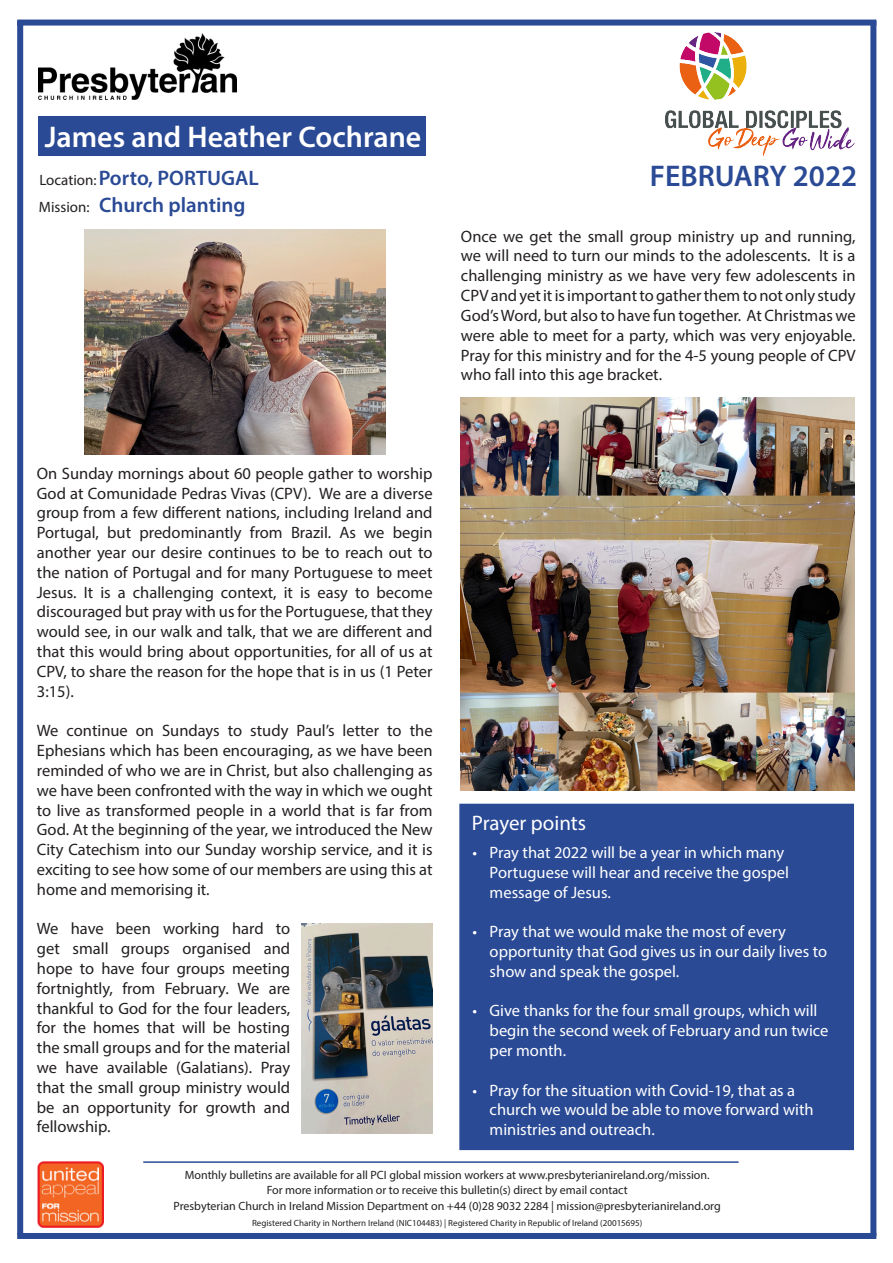
<style>
.page{position:relative;width:893px;height:1263px;background:#fff}
.page>*{position:absolute;margin:0;border:0;box-sizing:border-box;transform-origin:0 0}
.t1{font:600 30px "Myriad Pro";color:#fff}
.t2{font:600 30px "Myriad Pro";color:#2a4a95}
.t3{font:600 21px "Myriad Pro";color:#2a4a95}
.t4{font:21px "Myriad Pro";color:#fff}
.t5{font:16.5px/19.8px "Myriad Pro";color:#231f20;text-align:justify}
.t6{font:16.5px/19.8px "Myriad Pro";color:#fff}
.t7{font:12px "Myriad Pro";color:#231f20}
.t8{font:9px "Myriad Pro";color:#231f20}
.s1{font-weight:400;font-size:15px;color:#231f20}
</style>
<div class="page">
<img style="left:38px;top:1162px;width:65px;height:65px">
<hr style="left:143px;top:1161px;width:596px;height:2px;background:#2a4a95">
<img style="left:39px;top:33px;width:197px;height:66px">
<div style="left:39px;top:117px;width:387px;height:39px;background:#2a4a95"></div>
<img style="left:665px;top:33px;width:189px;height:122px">
<img style="left:85px;top:229px;width:300px;height:226px">
<div style="left:459px;top:804px;width:395px;height:346px;background:#2a4a95"></div>
<img style="left:461px;top:398px;width:393px;height:393px">
<img style="left:302px;top:923px;width:131px;height:210px">
<div style="left:17px;top:21px;width:6px;height:1213px;background:#2a4a95"></div>
<div style="left:870px;top:21px;width:6px;height:1215px;background:#2a4a95"></div>
<div style="left:17px;top:20px;width:859px;height:6px;background:#2a4a95"></div>
<div style="left:17px;top:1233px;width:859px;height:6px;background:#2a4a95"></div>
<p class="t1" style="left:45px;top:118px;width:378px">James and Heather Cochrane</p>
<p class="t3" style="left:39px;top:164px;width:221px"><span class="s1">Location:</span>Porto, PORTUGAL</p>
<p class="t3" style="left:39px;top:192px;width:208px"><span class="s1">Mission:</span> Church planting</p>
<p class="t2" style="left:650px;top:157px;width:209px">FEBRUARY 2022</p>
<p class="t5" style="left:461px;top:226px;width:396px">Once we get the small group ministry up and running, we will need to turn our minds to the adolescents. It is a challenging ministry as we have very few adolescents in CPV and yet it is important to gather them to not only study God’s Word, but also to have fun together. At Christmas we were able to meet for a party, which was very enjoyable.<br>Pray for this ministry and for the 4-5 young people of CPV who fall into this age bracket.</p>
<p class="t5" style="left:37px;top:463px;width:397px">On Sunday mornings about 60 people gather to worship God at Comunidade Pedras Vivas (CPV). We are a diverse group from a few different nations, including Ireland and Portugal, but predominantly from Brazil. As we begin another year our desire continues to be to reach out to the nation of Portugal and for many Portuguese to meet Jesus. It is a challenging context, it is easy to become discouraged but pray with us for the Portuguese, that they would see, in our walk and talk, that we are different and that this would bring about opportunities, for all of us at CPV, to share the reason for the hope that is in us (1 Peter 3:15).</p>
<p class="t5" style="left:37px;top:721px;width:397px">We continue on Sundays to study Paul’s letter to the Ephesians which has been encouraging, as we have been reminded of who we are in Christ, but also challenging as we have been confronted with the way in which we ought to live as transformed people in a world that is far from God. At the beginning of the year, we introduced the New City Catechism into our Sunday worship service, and it is exciting to see how some of our members are using this at home and memorising it.</p>
<p class="t5" style="left:37px;top:919px;width:255px">We have been working hard to get small groups organised and hope to have four groups meeting fortnightly, from February. We are thankful to God for the four leaders, for the homes that will be hosting the small groups and for the material we have available (Galatians). Pray that the small group ministry would be an opportunity for growth and fellowship.</p>
<p class="t4" style="left:472px;top:809px;width:116px">Prayer points</p>
<p class="t6" style="left:490px;top:842px;width:301px;text-indent:-17px">• Pray that 2022 will be a year in which many<br>Portuguese will hear and receive the gospel message of Jesus.</p>
<p class="t6" style="left:490px;top:921px;width:339px;text-indent:-17px">• Pray that we would make the most of every opportunity that God gives us in our daily lives to show and speak the gospel.</p>
<p class="t6" style="left:490px;top:1001px;width:340px;text-indent:-17px">• Give thanks for the four small groups, which will begin the second week of February and run twice per month.</p>
<p class="t6" style="left:490px;top:1080px;width:325px;text-indent:-17px">• Pray for the situation with Covid-19, that as a church we would be able to move forward with ministries and outreach.</p>
<p class="t7" style="left:185px;top:1168px;width:526px">Monthly bulletins are available for all PCI global mission workers at www.presbyterianireland.org/mission.</p>
<p class="t7" style="left:267px;top:1182px;width:362px">For more information or to receive this bulletin(s) direct by email contact</p>
<p class="t7" style="left:174px;top:1198px;width:549px">Presbyterian Church in Ireland Mission Department on +44 (0)28 9032 2284 | mission@presbyterianireland.org</p>
<p class="t8" style="left:252px;top:1217px;width:392px">Registered Charity in Northern Ireland (NIC104483) | Registered Charity in Republic of Ireland (20015695)</p>
</div>
